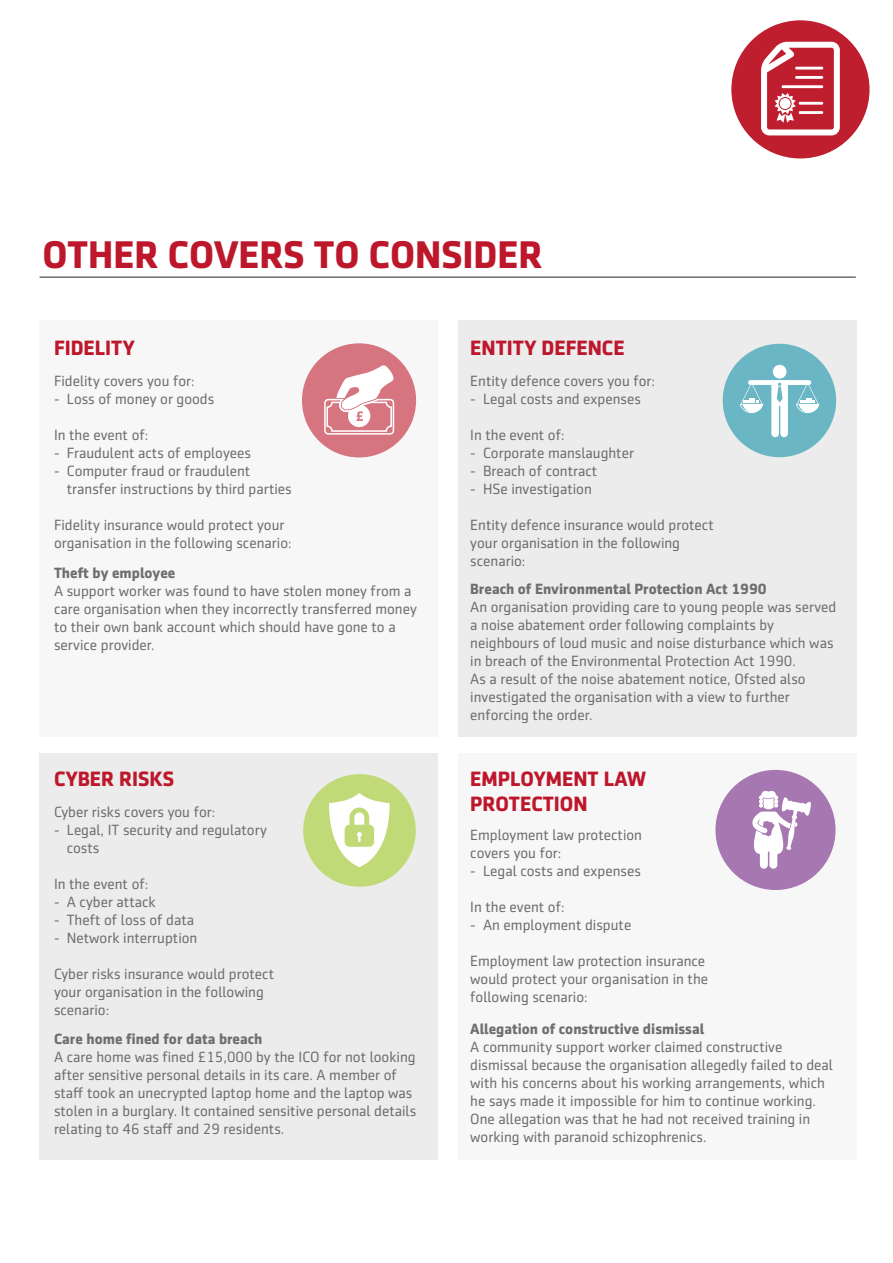
<style>
.page{position:relative;width:893px;height:1263px;background:#fff}
.page>*{position:absolute;margin:0;border:0;box-sizing:border-box;transform-origin:0 0}
.t1{font:700 39px "Sentico Sans DT";color:#bd172b}
.t2{font:700 21px/25.2px "Sentico Sans DT";color:#bd172b}
.t3{font:15px/18px "Sentico Sans DT";color:#6e6d6f}
.t4{font:700 15px "Sentico Sans DT";color:#6e6d6f}
.t5{font:700 14.1px "Sentico Sans DT";color:#bc1a2c}
</style>
<div class="page">
<div style="left:40px;top:320px;width:398px;height:416px;background:#f7f7f7"></div>
<div style="left:458px;top:320px;width:398px;height:416px;background:#ececec"></div>
<hr style="left:40px;top:276px;width:816px;height:2px;background:#716f71">
<div style="left:723px;top:344px;width:113px;height:113px;background:#6ab6c4;border-radius:50%"></div>
<div style="left:773px;top:365px;width:13px;height:13px;background:#fff;border-radius:50%"></div>
<svg style="left:740px;top:380px;width:79px;height:57px"></svg>
<div style="left:302px;top:343px;width:114px;height:114px;background:#d67580;border-radius:50%"></div>
<svg style="left:324px;top:365px;width:71px;height:70px"></svg>
<div style="left:731px;top:20px;width:138px;height:138px;background:#be1e2e;border-radius:50%"></div>
<svg style="left:761px;top:42px;width:79px;height:93px"></svg>
<div style="left:458px;top:753px;width:398px;height:407px;background:#f7f7f7"></div>
<div style="left:715px;top:770px;width:120px;height:120px;background:#a677b0;border-radius:50%"></div>
<svg style="left:752px;top:790px;width:59px;height:79px"></svg>
<div style="left:40px;top:753px;width:398px;height:407px;background:#ececec"></div>
<div style="left:303px;top:774px;width:113px;height:113px;background:#c0da78;border-radius:50%"></div>
<svg style="left:329px;top:793px;width:61px;height:74px"></svg>
<h1 class="t1" style="left:42px;top:232px;width:502px">OTHER COVERS TO CONSIDER</h1>
<h2 class="t2" style="left:54px;top:335px;width:82px">FIDELITY</h2>
<p class="t3" style="left:54px;top:372px;width:142px">Fidelity covers you for:</p>
<p class="t3" style="left:54px;top:390px;width:162px">- Loss of money or goods</p>
<p class="t3" style="left:54px;top:426px;width:96px">In the event of:</p>
<p class="t3" style="left:54px;top:444px;width:199px">- Fraudulent acts of employees</p>
<p class="t3" style="left:67px;top:462px;width:227px;text-indent:-13px">- Computer fraud or fraudulent transfer instructions by third parties</p>
<p class="t3" style="left:54px;top:516px;width:239px">Fidelity insurance would protect your organisation in the following scenario:</p>
<p class="t5" style="left:355px;top:408px;width:10px">£</p>
<p class="t4" style="left:54px;top:564px;width:123px">Theft by employee</p>
<p class="t3" style="left:54px;top:582px;width:364px">A support worker was found to have stolen money from a care organisation when they incorrectly transferred money to their own bank account which should have gone to a service provider.</p>
<h2 class="t2" style="left:54px;top:766px;width:122px">CYBER RISKS</h2>
<p class="t3" style="left:54px;top:803px;width:163px">Cyber risks covers you for:</p>
<p class="t3" style="left:67px;top:821px;width:202px;text-indent:-13px">- Legal, IT security and regulatory costs</p>
<p class="t3" style="left:54px;top:875px;width:96px">In the event of:</p>
<p class="t3" style="left:54px;top:893px;width:103px">- A cyber attack</p>
<p class="t3" style="left:54px;top:911px;width:142px">- Theft of loss of data</p>
<p class="t3" style="left:54px;top:929px;width:145px">- Network interruption</p>
<p class="t3" style="left:54px;top:965px;width:222px">Cyber risks insurance would protect your organisation in the following scenario:</p>
<p class="t4" style="left:54px;top:1030px;width:210px">Care home fined for data breach</p>
<p class="t3" style="left:54px;top:1048px;width:364px">A care home was fined £15,000 by the ICO for not looking after sensitive personal details in its care. A member of staff took an unecrypted laptop home and the laptop was stolen in a burglary. It contained sensitive personal details relating to 46 staff and 29 residents.</p>
<h2 class="t2" style="left:470px;top:335px;width:156px">ENTITY DEFENCE</h2>
<p class="t3" style="left:470px;top:372px;width:186px">Entity defence covers you for:</p>
<p class="t3" style="left:470px;top:390px;width:172px">- Legal costs and expenses</p>
<p class="t3" style="left:470px;top:426px;width:96px">In the event of:</p>
<p class="t3" style="left:470px;top:444px;width:165px">- Corporate manslaughter</p>
<p class="t3" style="left:470px;top:462px;width:129px">- Breach of contract</p>
<p class="t3" style="left:470px;top:480px;width:123px">- HSe investigation</p>
<p class="t3" style="left:470px;top:516px;width:245px">Entity defence insurance would protect your organisation in the following scenario:</p>
<p class="t4" style="left:470px;top:580px;width:298px">Breach of Environmental Protection Act 1990</p>
<p class="t3" style="left:470px;top:598px;width:368px">An organisation providing care to young people was served a noise abatement order following complaints by neighbours of loud music and noise disturbance which was in breach of the Environmental Protection Act 1990.<br>As a result of the noise abatement notice, Ofsted also investigated the organisation with a view to further enforcing the order.</p>
<h2 class="t2" style="left:470px;top:766px;width:177px">EMPLOYMENT LAW<br>PROTECTION</h2>
<p class="t3" style="left:470px;top:826px;width:173px">Employment law protection covers you for:</p>
<p class="t3" style="left:470px;top:862px;width:172px">- Legal costs and expenses</p>
<p class="t3" style="left:470px;top:898px;width:96px">In the event of:</p>
<p class="t3" style="left:470px;top:916px;width:163px">- An employment dispute</p>
<p class="t3" style="left:470px;top:952px;width:239px">Employment law protection insurance would protect your organisation in the following scenario:</p>
<p class="t4" style="left:470px;top:1021px;width:235px">Allegation of constructive dismissal</p>
<p class="t3" style="left:470px;top:1038px;width:364px">A community support worker claimed constructive dismissal because the organisation allegedly failed to deal with his concerns about his working arrangements, which he says made it impossible for him to continue working.<br>One allegation was that he had not received training in working with paranoid schizophrenics.</p>
</div>
